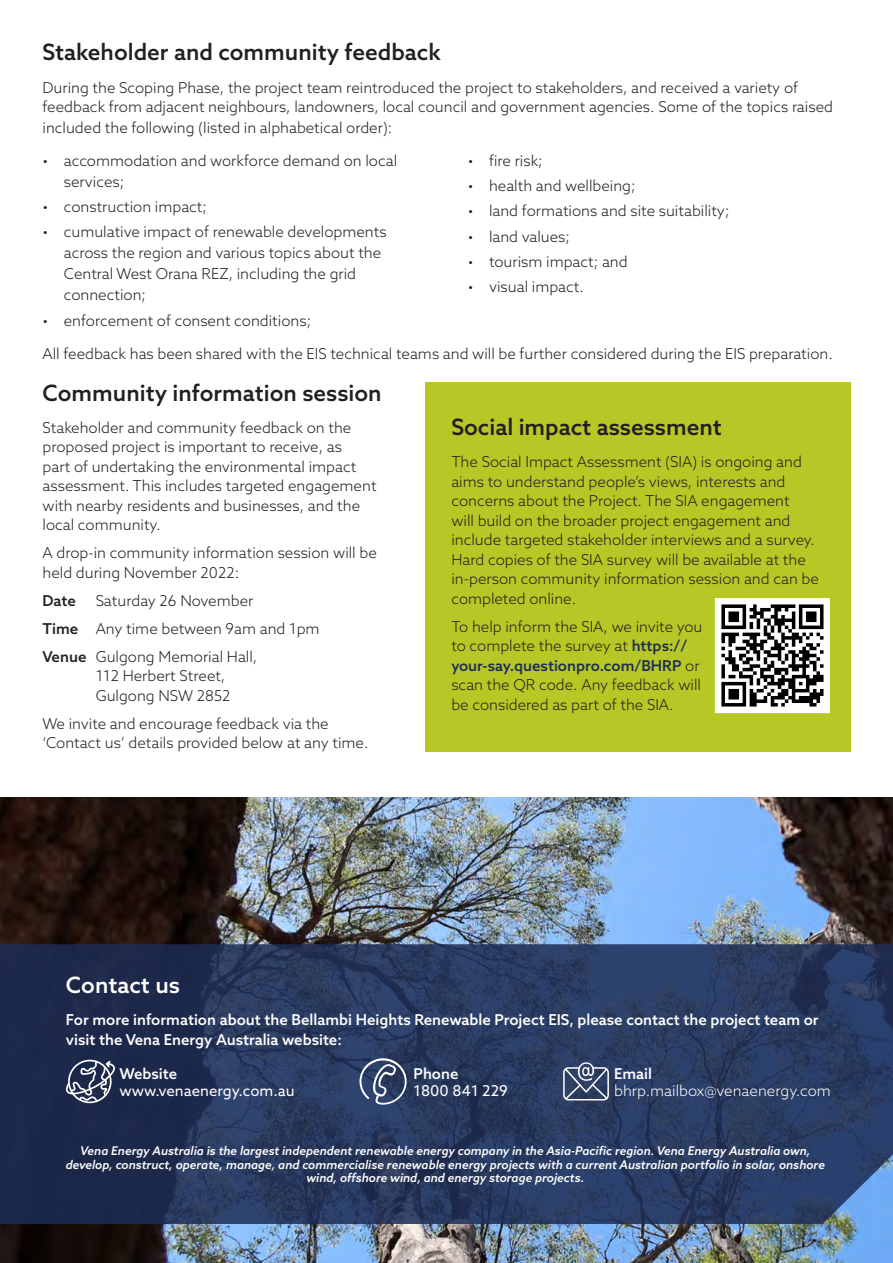
<style>
.page{position:relative;width:893px;height:1263px;background:#fff}
.page>*{position:absolute;margin:0;border:0;box-sizing:border-box;transform-origin:0 0}
.t1{font:500 22.5px "Azo Sans";color:#231f20}
.t2{font:500 22.5px "Azo Sans";color:#fff}
.t3{font:300 15px/19.5px "Azo Sans";color:#231f20}
.t4{font:500 15px/19.5px "Azo Sans";color:#fff}
.t5{font:15px "Azo Sans";color:#fff}
.t6{font:300 15px "Azo Sans";color:#fff}
.t7{font:500 15px "Azo Sans";color:#231f20}
.t8{font:italic 500 12px/13.5px "Azo Sans";color:#fff;text-align:center}
.s1{font-weight:500}
.s2{font-weight:500;color:#1c2d56}
</style>
<div class="page">
<div style="left:425px;top:383px;width:425px;height:369px;background:#b7c726"></div>
<img style="left:0;top:797px;width:893px;height:466px">
<svg style="left:0;top:944px;width:893px;height:280px;background:#27385d"></svg>
<svg style="left:563px;top:1062px;width:46px;height:38px;background:#606d88"></svg>
<svg style="left:359px;top:1058px;width:48px;height:46px;background:#556483"></svg>
<svg style="left:66px;top:1060px;width:49px;height:43px;background:#5c657d"></svg>
<img style="left:720px;top:603px;width:105px;height:105px">
<div style="left:715px;top:598px;width:115px;height:115px;border:4px solid #fff"></div>
<h1 class="t1" style="left:43px;top:37px;width:400px">Stakeholder and community feedback</h1>
<p class="t3" style="left:43px;top:77px;width:792px">During the Scoping Phase, the project team reintroduced the project to stakeholders, and received a variety of feedback from adjacent neighbours, landowners, local council and government agencies. Some of the topics raised</p>
<p class="t3" style="left:43px;top:118px;width:351px">included the following (listed in alphabetical order):</p>
<p class="t3" style="left:64px;top:150px;width:335px;line-height:21px;text-indent:-21px">• accommodation and workforce demand on local services;</p>
<p class="t3" style="left:43px;top:197px;width:166px">• construction impact;</p>
<p class="t3" style="left:64px;top:221px;width:324px;line-height:21px;text-indent:-21px">• cumulative impact of renewable developments across the region and various topics about the Central West Orana REZ, including the grid connection;</p>
<p class="t3" style="left:43px;top:310px;width:270px">• enforcement of consent conditions;</p>
<p class="t3" style="left:468px;top:151px;width:77px">• fire risk;</p>
<p class="t3" style="left:468px;top:176px;width:169px">• health and wellbeing;</p>
<p class="t3" style="left:468px;top:201px;width:263px">• land formations and site suitability;</p>
<p class="t3" style="left:468px;top:226px;width:104px">• land values;</p>
<p class="t3" style="left:468px;top:252px;width:161px">• tourism impact; and</p>
<p class="t3" style="left:468px;top:277px;width:118px">• visual impact.</p>
<p class="t3" style="left:43px;top:344px;width:792px">All feedback has been shared with the EIS technical teams and will be further considered during the EIS preparation.</p>
<h1 class="t1" style="left:43px;top:378px;width:341px">Community information session</h1>
<p class="t3" style="left:43px;top:418px;width:336px">Stakeholder and community feedback on the proposed project is important to receive, as<br>part of undertaking the environmental impact assessment. This includes targeted engagement with nearby residents and businesses, and the local community.</p>
<p class="t3" style="left:43px;top:543px;width:336px">A drop-in community information session will be held during November 2022:</p>
<p class="t7" style="left:43px;top:591px;width:35px">Date</p>
<p class="t3" style="left:43px;top:586px;width:279px;line-height:28px;text-indent:53px">Saturday 26 November<br><span class="s1">Time</span> Any time between 9am and 1pm<br><span class="s1">Venue</span> Gulgong Memorial Hall,</p>
<p class="t3" style="left:96px;top:666px;width:136px">112 Herbert Street,<br>Gulgong NSW 2852</p>
<p class="t3" style="left:43px;top:714px;width:328px">We invite and encourage feedback via the ‘Contact us’ details provided below at any time.</p>
<h1 class="t1" style="left:451px;top:412px;width:272px">Social impact assessment</h1>
<p class="t3" style="left:451px;top:452px;width:369px">The Social Impact Assessment (SIA) is ongoing and aims to understand people’s views, interests and concerns about the Project. The SIA engagement<br>will build on the broader project engagement and include targeted stakeholder interviews and a survey.<br>Hard copies of the SIA survey will be available at the in-person community information session and can be completed online.</p>
<p class="t3" style="left:451px;top:616px;width:253px">To help inform the SIA, we invite you to complete the survey at <span class="s2">https:// your-say.questionpro.com/BHRP</span> or scan the QR code. Any feedback will be considered as part of the SIA.</p>
<h1 class="t2" style="left:66px;top:970px;width:116px">Contact us</h1>
<p class="t4" style="left:66px;top:1010px;width:754px">For more information about the Bellambi Heights Renewable Project EIS, please contact the project team or visit the Vena Energy Australia website:</p>
<p class="t4" style="left:119px;top:1064px;width:59px">Website</p>
<p class="t5" style="left:119px;top:1080px;width:177px">www.venaenergy.com.au</p>
<p class="t4" style="left:414px;top:1064px;width:47px">Phone</p>
<p class="t5" style="left:414px;top:1080px;width:96px">1800 841 229</p>
<p class="t4" style="left:614px;top:1064px;width:39px">Email</p>
<p class="t6" style="left:614px;top:1080px;width:218px">bhrp.mailbox@venaenergy.com</p>
<p class="t8" style="left:66px;top:1144px;width:761px">Vena Energy Australia is the largest independent renewable energy company in the Asia-Pacific region. Vena Energy Australia own, develop, construct, operate, manage, and commercialise renewable energy projects with a current Australian portfolio in solar, onshore wind, offshore wind, and energy storage projects.</p>
</div>
